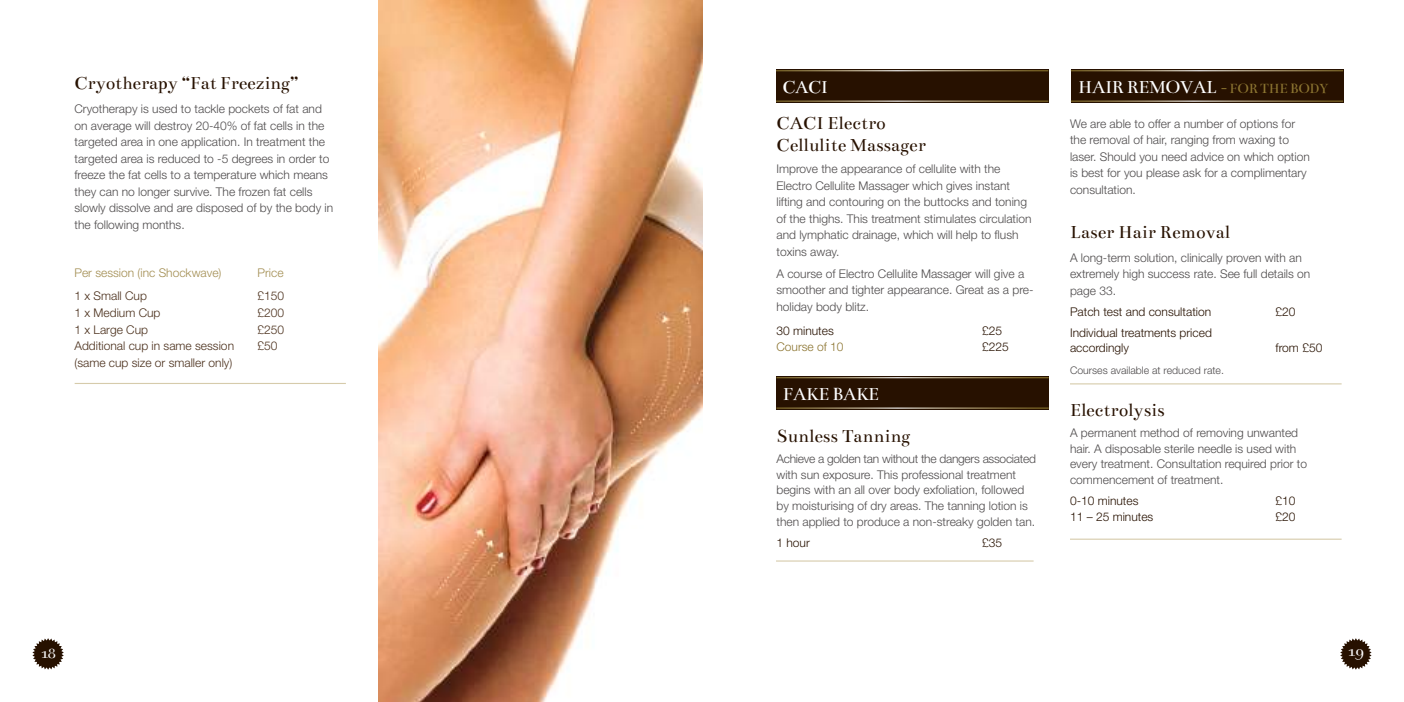
<style>
.page{position:relative;width:1404px;height:702px;background:#fff}
.page>*{position:absolute;margin:0;border:0;box-sizing:border-box;transform-origin:0 0}
.t1{font:19.5px/22px "Bentham";color:#271100}
.t2{font:19.5px "Bentham";letter-spacing:-.025em;color:#fff}
.t3{font:16.5px "Bentham";color:#fff}
.t4{font:300 12px/16.5px "Helvetica Neue";color:#4e4b4c}
.t5{font:300 12px/15.8px "Helvetica Neue";color:#271100}
.t6{font:300 12px "Helvetica Neue";color:#4a2f1b}
.t7{font:300 12px "Helvetica Neue";color:#a28d51}
.t8{font:300 12px "Helvetica Neue";color:#8c7531}
.t9{font:300 10.5px "Helvetica Neue";color:#4e4b4c}
.s1{font-size:15px;color:#8c7531}
</style>
<div class="page">
<svg style="left:32px;top:638px;width:32px;height:31px"></svg>
<svg style="left:1340px;top:638px;width:31px;height:31px"></svg>
<hr style="left:75px;top:383px;width:271px;height:1px;background:#d6cbab">
<hr style="left:1069px;top:383px;width:272px;height:1px;background:#d6cbab">
<hr style="left:1069px;top:538px;width:272px;height:1px;background:#d6cbab">
<div style="left:776px;top:69px;width:272px;height:34px;background:#271100"></div>
<hr style="left:776px;top:101px;width:272px;height:1px;background:#fff">
<hr style="left:776px;top:70px;width:272px;height:1px;background:#fff">
<div style="left:776px;top:376px;width:272px;height:33px;background:#271100"></div>
<hr style="left:776px;top:407px;width:272px;height:1px;background:#fff">
<hr style="left:776px;top:377px;width:272px;height:1px;background:#fff">
<hr style="left:776px;top:560px;width:257px;height:1px;background:#d6cbab">
<img style="left:378px;top:0;width:324px;height:702px">
<div style="left:1070px;top:69px;width:272px;height:34px;background:#271100"></div>
<hr style="left:1070px;top:101px;width:272px;height:1px;background:#fff">
<hr style="left:1070px;top:70px;width:272px;height:1px;background:#fff">
<h1 class="t1" style="left:74px;top:72px;width:226px">Cryotherapy “Fat Freezing”</h1>
<p class="t4" style="left:74px;top:100px;width:260px">Cryotherapy is used to tackle pockets of fat and on average will destroy 20-40% of fat cells in the targeted area in one application. In treatment the targeted area is reduced to -5 degrees in order to freeze the fat cells to a temperature which means they can no longer survive. The frozen fat cells slowly dissolve and are disposed of by the body in the following months.</p>
<p class="t7" style="left:74px;top:265px;width:148px">Per session (inc Shockwave)</p>
<p class="t7" style="left:257px;top:265px;width:28px">Price</p>
<p class="t6" style="left:74px;top:289px;width:74px">1 x Small Cup</p>
<p class="t6" style="left:257px;top:289px;width:28px">£150</p>
<p class="t6" style="left:74px;top:305px;width:88px">1 x Medium Cup</p>
<p class="t6" style="left:257px;top:305px;width:28px">£200</p>
<p class="t6" style="left:74px;top:322px;width:75px">1 x Large Cup</p>
<p class="t6" style="left:257px;top:322px;width:28px">£250</p>
<p class="t6" style="left:74px;top:338px;width:161px">Additional cup in same session</p>
<p class="t6" style="left:257px;top:338px;width:22px">£50</p>
<p class="t6" style="left:74px;top:355px;width:159px">(same cup size or smaller only)</p>
<h2 class="t3" style="left:40px;top:643px;width:17px">18</h2>
<h1 class="t2" style="left:782px;top:76px;width:47px">CACI</h1>
<h1 class="t1" style="left:776px;top:112px;width:151px">CACI Electro<br>Cellulite Massager</h1>
<p class="t4" style="left:776px;top:160px;width:256px">Improve the appearance of cellulite with the Electro Cellulite Massager which gives instant lifting and contouring on the buttocks and toning of the thighs. This treatment stimulates circulation and lymphatic drainage, which will help to flush toxins away.</p>
<p class="t4" style="left:776px;top:265px;width:258px">A course of Electro Cellulite Massager will give a smoother and tighter appearance. Great as a pre&shy;holiday body blitz.</p>
<p class="t5" style="left:776px;top:322px;width:59px">30 minutes</p>
<p class="t5" style="left:981px;top:322px;width:22px">£25</p>
<p class="t8" style="left:776px;top:339px;width:69px">Course of 10</p>
<p class="t5" style="left:981px;top:339px;width:28px">£225</p>
<h1 class="t2" style="left:782px;top:383px;width:98px">FAKE BAKE</h1>
<h1 class="t1" style="left:776px;top:425px;width:135px">Sunless Tanning</h1>
<p class="t4" style="left:776px;top:450px;width:261px;line-height:15.8px">Achieve a golden tan without the dangers associated with sun exposure. This professional treatment begins with an all over body exfoliation, followed by moisturising of dry areas. The tanning lotion is then applied to produce a non-streaky golden tan.</p>
<p class="t5" style="left:776px;top:534px;width:35px">1 hour</p>
<p class="t5" style="left:981px;top:534px;width:22px">£35</p>
<h1 class="t2" style="left:1078px;top:76px;width:252px">HAIR REMOVAL <span class="s1">- FOR THE BODY</span></h1>
<p class="t4" style="left:1069px;top:115px;width:241px">We are able to offer a number of options for the removal of hair, ranging from waxing to laser. Should you need advice on which option is best for you please ask for a complimentary consultation.</p>
<h1 class="t1" style="left:1069px;top:221px;width:161px">Laser Hair Removal</h1>
<p class="t4" style="left:1069px;top:249px;width:242px">A long-term solution, clinically proven with an extremely high success rate. See full details on page 33.</p>
<p class="t5" style="left:1069px;top:303px;width:143px">Patch test and consultation</p>
<p class="t5" style="left:1275px;top:303px;width:22px">£20</p>
<p class="t5" style="left:1069px;top:324px;width:143px">Individual treatments priced accordingly</p>
<p class="t5" style="left:1275px;top:340px;width:48px">from £50</p>
<p class="t9" style="left:1069px;top:363px;width:155px">Courses available at reduced rate.</p>
<h1 class="t1" style="left:1069px;top:399px;width:96px">Electrolysis</h1>
<p class="t4" style="left:1069px;top:424px;width:238px;line-height:15.8px">A permanent method of removing unwanted hair. A disposable sterile needle is used with every treatment. Consultation required prior to commencement of treatment.</p>
<p class="t5" style="left:1069px;top:492px;width:70px">0-10 minutes</p>
<p class="t5" style="left:1275px;top:492px;width:22px">£10</p>
<p class="t5" style="left:1069px;top:508px;width:85px">11 – 25 minutes</p>
<p class="t5" style="left:1275px;top:508px;width:22px">£20</p>
<h2 class="t3" style="left:1347px;top:642px;width:18px">19</h2>
</div>
